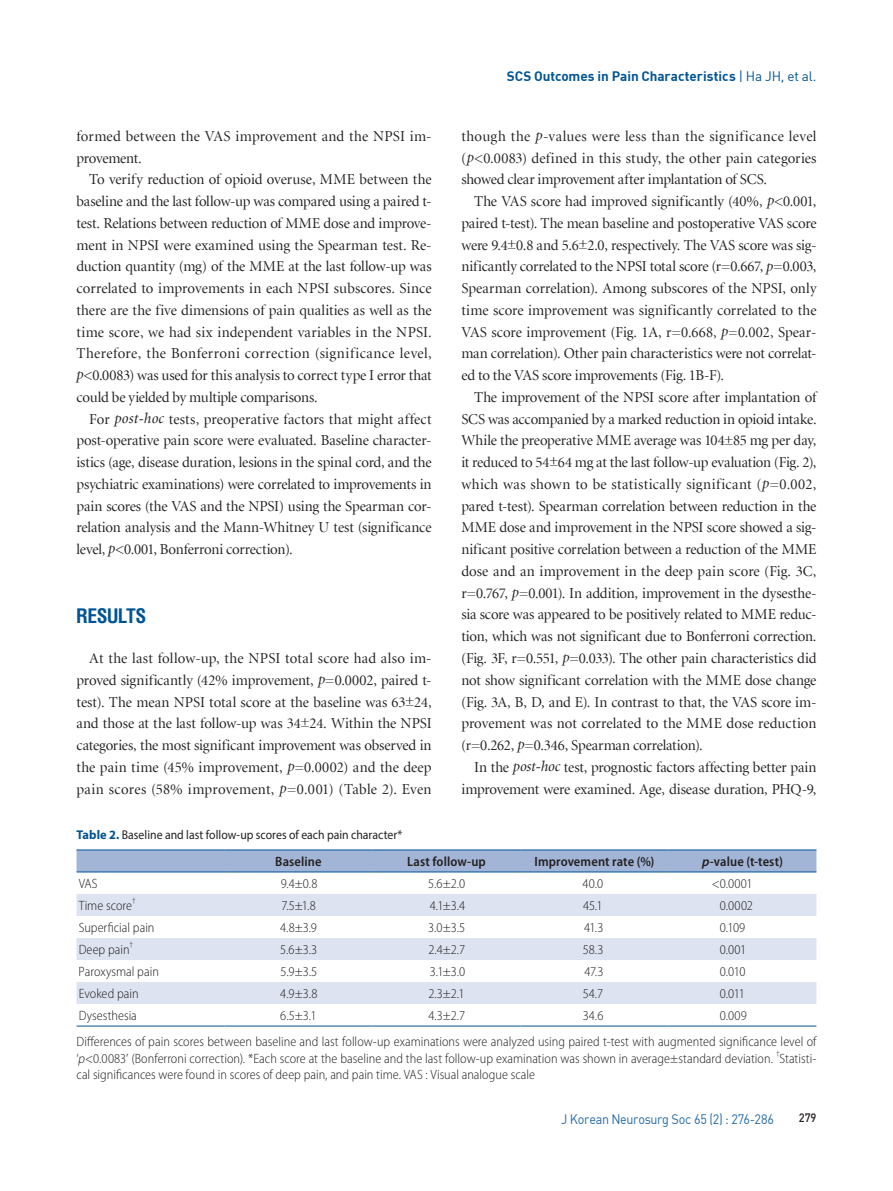
<style>
.page{position:relative;width:893px;height:1191px;background:#fff}
.page>*{position:absolute;margin:0;border:0;box-sizing:border-box;transform-origin:0 0}
.t1{font:700 condensed 19.5px "Helvetica";letter-spacing:-.04em;color:#005495}
.t2{font:15px/21.8px "Minion LT Display";letter-spacing:-.005em;color:#231f20;text-align:justify}
.t3{font:300 semi-condensed 13.5px/26.7px "Myriad Pro";color:#231f20}
.t4{font:600 semi-condensed 13.5px "Myriad Pro";letter-spacing:.01em;color:#231f20}
.t5{font:700 13.5px "DIN";letter-spacing:-.005em;color:#005495}
.t6{font:13.5px "DIN";letter-spacing:-.02em;color:#2369a5;scale:.93 1}
.t7{font:12.75px "Myriad Pro";color:#231f20;scale:.92 1}
.t8{font:12px "Dinmed";color:#231f20;scale:.93 1}
.t9{font:300 semi-condensed 7.8px "Myriad Pro";color:#231f20}
.s1{font-family:"Minion LT";font-style:italic}
.s2{font-weight:400}
.s3{font-weight:700;color:#005495}
.s4{font-style:italic;font-stretch:normal}
.s5{font-style:italic}
</style>
<div class="page">
<div style="left:77px;top:850px;width:739px;height:21px;background:#a3b5d6"></div>
<div style="left:77px;top:894px;width:739px;height:22px;background:#dde3f0"></div>
<svg style="left:77px;top:938px;width:739px;height:66px;fill:#dde3f0"></svg>
<hr style="left:77px;top:849px;width:148px;height:1px;background:#005495">
<hr style="left:225px;top:849px;width:147px;height:1px;background:#005495">
<hr style="left:372px;top:849px;width:148px;height:1px;background:#005495">
<hr style="left:520px;top:849px;width:148px;height:1px;background:#005495">
<hr style="left:668px;top:849px;width:148px;height:1px;background:#005495">
<hr style="left:77px;top:871px;width:148px;height:1px;background:#005495">
<hr style="left:225px;top:871px;width:147px;height:1px;background:#005495">
<hr style="left:372px;top:871px;width:148px;height:1px;background:#005495">
<hr style="left:520px;top:871px;width:148px;height:1px;background:#005495">
<hr style="left:668px;top:871px;width:148px;height:1px;background:#005495">
<hr style="left:77px;top:1025px;width:148px;height:1px;background:#005495">
<hr style="left:225px;top:1025px;width:147px;height:1px;background:#005495">
<hr style="left:372px;top:1025px;width:148px;height:1px;background:#005495">
<hr style="left:520px;top:1025px;width:148px;height:1px;background:#005495">
<hr style="left:668px;top:1025px;width:148px;height:1px;background:#005495">
<p class="t2" style="left:76px;top:126px;width:357px">formed between the VAS improvement and the NPSI im&shy;provement.</p>
<p class="t2" style="left:76px;top:169px;width:357px;text-indent:13px">To verify reduction of opioid overuse, MME between the baseline and the last follow-up was compared using a paired t&shy;test. Relations between reduction of MME dose and improve&shy;ment in NPSI were examined using the Spearman test. Re&shy;duction quantity (mg) of the MME at the last follow-up was correlated to improvements in each NPSI subscores. Since there are the five dimensions of pain qualities as well as the time score, we had six independent variables in the NPSI.<br>Therefore, the Bonferroni correction (significance level, <span class="s1">p</span>&lt;0.0083) was used for this analysis to correct type I error that could be yielded by multiple comparisons.</p>
<p class="t2" style="left:77px;top:408px;width:357px;text-indent:13px">For <span class="s1">post-hoc</span> tests, preoperative factors that might affect post-operative pain score were evaluated. Baseline character&shy;istics (age, disease duration, lesions in the spinal cord, and the psychiatric examinations) were correlated to improvements in pain scores (the VAS and the NPSI) using the Spearman cor&shy;relation analysis and the Mann-Whitney U test (significance level, <span class="s1">p</span>&lt;0.001, Bonferroni correction).</p>
<h1 class="t1" style="left:76px;top:603px;width:72px">RESULTS</h1>
<p class="t2" style="left:76px;top:648px;width:357px;text-indent:13px">At the last follow-up, the NPSI total score had also im&shy;proved significantly (42% improvement, <span class="s1">p</span>=0.0002, paired t&shy;test). The mean NPSI total score at the baseline was 63±24, and those at the last follow-up was 34±24. Within the NPSI categories, the most significant improvement was observed in the pain time (45% improvement, <span class="s1">p</span>=0.0002) and the deep pain scores (58% improvement, <span class="s1">p</span>=0.001) (Table 2). Even</p>
<p class="t5" style="left:507px;top:68px;width:311px">SCS Outcomes in Pain Characteristics <span class="s2">| Ha JH, et al.</span></p>
<p class="t2" style="left:461px;top:126px;width:357px">though the <span class="s1">p</span>-values were less than the significance level (<span class="s1">p</span>&lt;0.0083) defined in this study, the other pain categories showed clear improvement after implantation of SCS.</p>
<p class="t2" style="left:461px;top:191px;width:357px;text-indent:13px">The VAS score had improved significantly (40%, <span class="s1">p</span>&lt;0.001, paired t-test). The mean baseline and postoperative VAS score were 9.4±0.8 and 5.6±2.0, respectively. The VAS score was sig&shy;nificantly correlated to the NPSI total score (r=0.667, <span class="s1">p</span>=0.003, Spearman correlation). Among subscores of the NPSI, only time score improvement was significantly correlated to the VAS score improvement (Fig. 1A, r=0.668, <span class="s1">p</span>=0.002, Spear&shy;man correlation). Other pain characteristics were not correlat&shy;ed to the VAS score improvements (Fig. 1B-F).</p>
<p class="t2" style="left:461px;top:387px;width:357px;text-indent:13px">The improvement of the NPSI score after implantation of SCS was accompanied by a marked reduction in opioid intake.<br>While the preoperative MME average was 104±85 mg per day, it reduced to 54±64 mg at the last follow-up evaluation (Fig. 2), which was shown to be statistically significant (<span class="s1">p</span>=0.002, pared t-test). Spearman correlation between reduction in the MME dose and improvement in the NPSI score showed a sig&shy;nificant positive correlation between a reduction of the MME dose and an improvement in the deep pain score (Fig. 3C, r=0.767, <span class="s1">p</span>=0.001). In addition, improvement in the dysesthe&shy;sia score was appeared to be positively related to MME reduc&shy;tion, which was not significant due to Bonferroni correction. (Fig. 3F, r=0.551, <span class="s1">p</span>=0.033). The other pain characteristics did not show significant correlation with the MME dose change (Fig. 3A, B, D, and E). In contrast to that, the VAS score im&shy;provement was not correlated to the MME dose reduction (r=0.262, <span class="s1">p</span>=0.346, Spearman correlation).</p>
<p class="t2" style="left:461px;top:756px;width:357px;text-align:right">In the <span class="s1">post-hoc</span> test, prognostic factors affecting better pain improvement were examined. Age, disease duration, PHQ-9,</p>
<p class="t7" style="left:77px;top:826px;width:356px"><span class="s3">Table 2.</span> Baseline and last follow-up scores of each pain character*</p>
<p class="t4" style="left:275px;top:852px;width:48px">Baseline</p>
<p class="t4" style="left:407px;top:852px;width:80px">Last follow-up</p>
<p class="t4" style="left:534px;top:852px;width:122px">Improvement rate (%)</p>
<p class="t4" style="left:702px;top:852px;width:82px"><span class="s4">p</span>-value (t-test)</p>
<p class="t3" style="left:79px;top:869px;width:21px">VAS</p>
<p class="t3" style="left:281px;top:869px;width:38px">9.4±0.8</p>
<p class="t3" style="left:428px;top:869px;width:39px">5.6±2.0</p>
<p class="t3" style="left:582px;top:869px;width:22px">40.0</p>
<p class="t3" style="left:712px;top:869px;width:42px">&lt;0.0001</p>
<p class="t3" style="left:79px;top:891px;width:55px">Time score</p>
<p class="t9" style="left:132px;top:896px;width:5px">†</p>
<p class="t3" style="left:282px;top:891px;width:36px">7.5±1.8</p>
<p class="t3" style="left:430px;top:891px;width:37px">4.1±3.4</p>
<p class="t3" style="left:583px;top:891px;width:21px">45.1</p>
<p class="t3" style="left:720px;top:891px;width:34px">0.0002</p>
<p class="t3" style="left:79px;top:913px;width:77px">Superficial pain</p>
<p class="t3" style="left:280px;top:913px;width:38px">4.8±3.9</p>
<p class="t3" style="left:428px;top:913px;width:39px">3.0±3.5</p>
<p class="t3" style="left:584px;top:913px;width:21px">41.3</p>
<p class="t3" style="left:720px;top:913px;width:27px">0.109</p>
<p class="t3" style="left:79px;top:935px;width:52px">Deep pain</p>
<p class="t9" style="left:129px;top:940px;width:5px">†</p>
<p class="t3" style="left:280px;top:935px;width:39px">5.6±3.3</p>
<p class="t3" style="left:429px;top:935px;width:38px">2.4±2.7</p>
<p class="t3" style="left:583px;top:935px;width:22px">58.3</p>
<p class="t3" style="left:720px;top:935px;width:28px">0.001</p>
<p class="t3" style="left:79px;top:957px;width:82px">Paroxysmal pain</p>
<p class="t3" style="left:280px;top:957px;width:38px">5.9±3.5</p>
<p class="t3" style="left:430px;top:957px;width:37px">3.1±3.0</p>
<p class="t3" style="left:584px;top:957px;width:20px">47.3</p>
<p class="t3" style="left:720px;top:957px;width:27px">0.010</p>
<p class="t3" style="left:79px;top:979px;width:61px">Evoked pain</p>
<p class="t3" style="left:280px;top:979px;width:39px">4.9±3.8</p>
<p class="t3" style="left:428px;top:979px;width:37px">2.3±2.1</p>
<p class="t3" style="left:583px;top:979px;width:22px">54.7</p>
<p class="t3" style="left:720px;top:979px;width:26px">0.011</p>
<p class="t3" style="left:79px;top:1001px;width:60px">Dysesthesia</p>
<p class="t3" style="left:280px;top:1001px;width:38px">6.5±3.1</p>
<p class="t3" style="left:428px;top:1001px;width:38px">4.3±2.7</p>
<p class="t3" style="left:583px;top:1001px;width:22px">34.6</p>
<p class="t3" style="left:77px;top:1001px;width:741px;text-indent:643px">0.009<br>Differences of pain scores between baseline and last follow-up examinations were analyzed using paired t-test with augmented significance level of</p>
<p class="t3" style="left:77px;top:1044px;width:698px">‘<span class="s5">p</span>&lt;0.0083’ (Bonferroni correction). *Each score at the baseline and the last follow-up examination was shown in average±standard deviation.</p>
<p class="t9" style="left:776px;top:1049px;width:5px">†</p>
<p class="t3" style="left:780px;top:1044px;width:38px">Statisti-</p>
<p class="t3" style="left:77px;top:1061px;width:460px">cal significances were found in scores of deep pain, and pain time. VAS : Visual analogue scale</p>
<p class="t6" style="left:561px;top:1110px;width:230px">J Korean Neurosurg Soc 65 (2) : 276-286</p>
<p class="t8" style="left:799px;top:1109px;width:21px">279</p>
</div>
